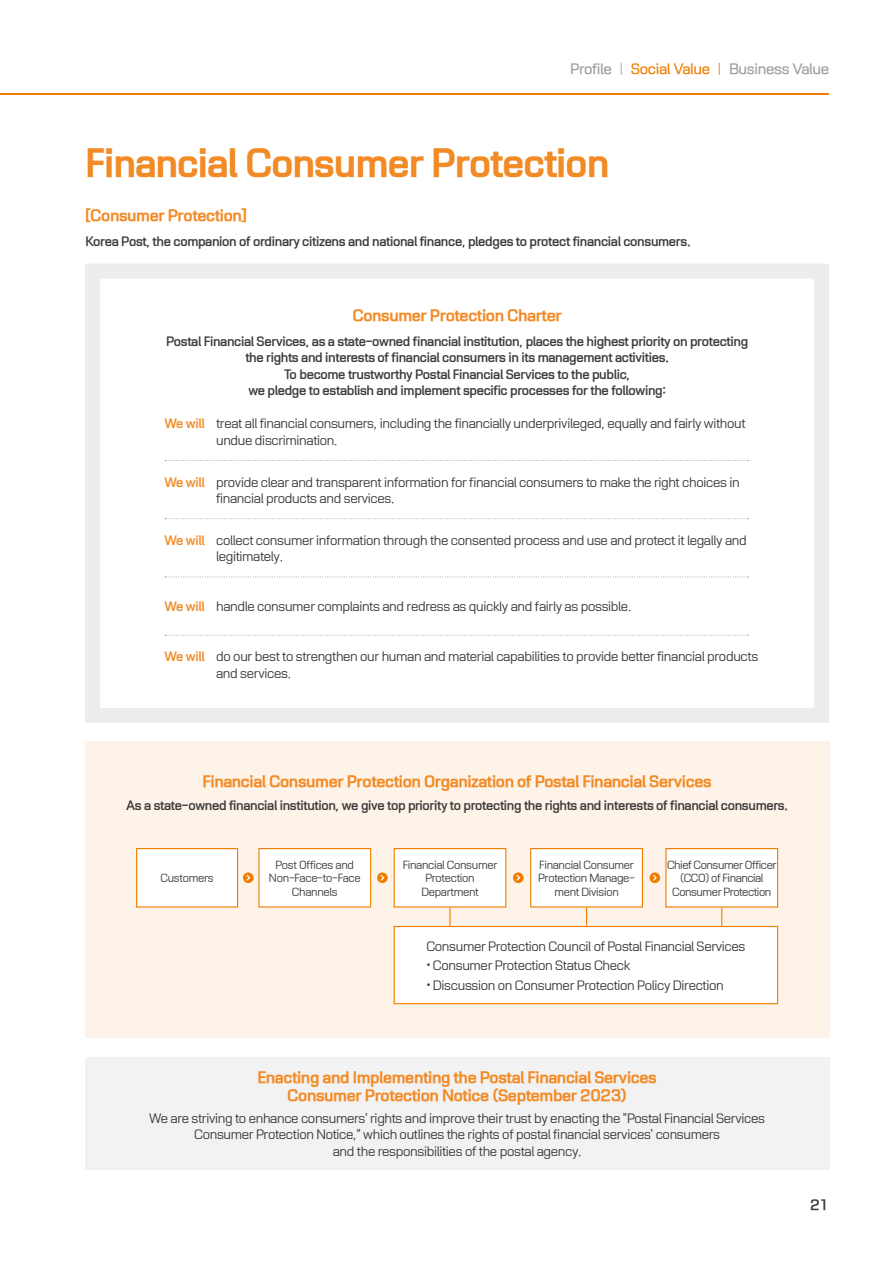
<style>
.page{position:relative;width:893px;height:1263px;background:#fff}
.page>*{position:absolute;margin:0;border:0;box-sizing:border-box;transform-origin:0 0}
.t1{font:36px "Rix Rak Sans PB";letter-spacing:-.025em;color:#f28a25}
.t2{font:15px "Rix Rak Sans PB";letter-spacing:-.025em;color:#f28a25}
.t3{font:13.5px "Rix Rak Sans PM";letter-spacing:-.025em;color:#9d9d9c}
.t4{font:13.5px "Rix Rak Sans PSB";color:#3c3c3b}
.t5{font:12px/16.5px "Rix Rak Sans PR";letter-spacing:-.025em;color:#3c3c3b}
.t6{font:12px "Rix Rak Sans PSB";letter-spacing:-.025em;color:#3c3c3b}
.t7{font:12px "Rix Rak Sans PSB";letter-spacing:-.025em;color:#f28a25}
.t8{font:10.2px/13.5px "Rix Rak Sans PR";letter-spacing:-.025em;color:#3c3c3b;text-align:center}
.s1{font-family:"Rix Rak Sans PL"}
.s2{color:#ef7d00}
.s3{font-family:"Rix Rak Sans PL";color:#ef7d00}
.s4{font-family:"Helvetica"}
</style>
<div class="page">
<hr style="left:0;top:94px;width:829px;height:1px;background:#ef7d00">
<div style="left:85px;top:264px;width:744px;height:459px;background:#fff;border:15px solid #ededed"></div>
<div style="left:85px;top:1057px;width:744px;height:112px;background:#f2f2f2"></div>
<svg style="left:165px;top:460px;width:583px;height:1px"></svg>
<svg style="left:165px;top:518px;width:583px;height:1px"></svg>
<svg style="left:165px;top:577px;width:583px;height:1px"></svg>
<svg style="left:165px;top:635px;width:583px;height:1px"></svg>
<div style="left:85px;top:741px;width:744px;height:297px;background:#fef3e8"></div>
<div style="left:394px;top:926px;width:384px;height:78px;background:#fff;border:1px solid #ef7d00"></div>
<div style="left:258px;top:848px;width:113px;height:59px;background:#fff;border:1px solid #ef7d00"></div>
<div style="left:530px;top:848px;width:113px;height:59px;background:#fff;border:1px solid #ef7d00"></div>
<div style="left:394px;top:848px;width:112px;height:59px;background:#fff;border:1px solid #ef7d00"></div>
<div style="left:665px;top:848px;width:113px;height:59px;background:#fff;border:1px solid #ef7d00"></div>
<svg style="left:449px;top:907px;width:2px;height:19px"></svg>
<svg style="left:586px;top:907px;width:1px;height:19px"></svg>
<svg style="left:721px;top:907px;width:1px;height:19px"></svg>
<div style="left:136px;top:848px;width:102px;height:59px;background:#fff;border:1px solid #ef7d00"></div>
<svg style="left:243px;top:872px;width:11px;height:11px"></svg>
<svg style="left:245px;top:874px;width:6px;height:8px"></svg>
<svg style="left:377px;top:872px;width:11px;height:11px"></svg>
<svg style="left:379px;top:874px;width:6px;height:8px"></svg>
<svg style="left:513px;top:872px;width:11px;height:11px"></svg>
<svg style="left:515px;top:874px;width:6px;height:8px"></svg>
<svg style="left:650px;top:872px;width:10px;height:11px"></svg>
<svg style="left:652px;top:874px;width:6px;height:8px"></svg>
<p class="t3" style="left:570px;top:60px;width:261px">Profile <span class="s1">ㅣ</span> <span class="s2">Social Value</span> <span class="s3">ㅣ</span> Business Value</p>
<p class="t1" style="left:85px;top:140px;width:526px">Financial Consumer Protection</p>
<p class="t2" style="left:85px;top:206px;width:164px">[Consumer Protection]</p>
<p class="t6" style="left:85px;top:233px;width:607px">Korea Post, the companion of ordinary citizens and national finance, pledges to protect financial consumers.</p>
<p class="t2" style="left:352px;top:306px;width:211px">Consumer Protection Charter</p>
<p class="t6" style="left:166px;top:333px;width:584px">Postal Financial Services, as a state-owned financial institution, places the highest priority on protecting</p>
<p class="t6" style="left:245px;top:350px;width:425px">the rights and interests of financial consumers in its management activities.</p>
<p class="t6" style="left:284px;top:366px;width:348px">To become trustworthy Postal Financial Services to the public,</p>
<p class="t6" style="left:248px;top:383px;width:419px">we pledge to establish and implement specific processes for the following:</p>
<p class="t5" style="left:216px;top:416px;width:531px">treat all financial consumers, including the financially underprivileged, equally and fairly without</p>
<p class="t5" style="left:216px;top:432px;width:123px">undue discrimination.</p>
<p class="t7" style="left:164px;top:416px;width:42px">We will</p>
<p class="t7" style="left:164px;top:474px;width:42px">We will</p>
<p class="t5" style="left:216px;top:474px;width:525px">provide clear and transparent information for financial consumers to make the right choices in financial products and services.</p>
<p class="t7" style="left:164px;top:532px;width:42px">We will</p>
<p class="t5" style="left:216px;top:532px;width:532px">collect consumer information through the consented process and use and protect it legally and legitimately.</p>
<p class="t7" style="left:164px;top:598px;width:42px">We will</p>
<p class="t5" style="left:216px;top:598px;width:417px">handle consumer complaints and redress as quickly and fairly as possible.</p>
<p class="t7" style="left:164px;top:649px;width:42px">We will</p>
<p class="t5" style="left:216px;top:649px;width:544px">do our best to strengthen our human and material capabilities to provide better financial products and services.</p>
<p class="t2" style="left:203px;top:772px;width:511px">Financial Consumer Protection Organization of Postal Financial Services</p>
<p class="t6" style="left:126px;top:797px;width:663px">As a state-owned financial institution, we give top priority to protecting the rights and interests of financial consumers.</p>
<p class="t8" style="left:160px;top:872px;width:55px">Customers</p>
<p class="t8" style="left:276px;top:858px;width:80px">Post Offices and</p>
<p class="t8" style="left:269px;top:872px;width:93px">Non-Face-to-Face</p>
<p class="t8" style="left:292px;top:885px;width:47px">Channels</p>
<p class="t8" style="left:403px;top:858px;width:96px">Financial Consumer<br>Protection</p>
<p class="t8" style="left:421px;top:885px;width:59px">Department</p>
<p class="t8" style="left:538px;top:858px;width:98px">Financial Consumer<br>Protection Manage&shy;ment Division</p>
<p class="t8" style="left:667px;top:858px;width:111px">Chief Consumer Officer</p>
<p class="t8" style="left:680px;top:871px;width:85px">(CCO) of Financial</p>
<p class="t8" style="left:672px;top:885px;width:101px">Consumer Protection</p>
<p class="t5" style="left:426px;top:938px;width:321px">Consumer Protection Council of Postal Financial Services</p>
<p class="t5" style="left:426px;top:957px;width:206px"><span class="s4">•</span> Consumer Protection Status Check</p>
<p class="t5" style="left:426px;top:977px;width:299px"><span class="s4">•</span> Discussion on Consumer Protection Policy Direction</p>
<p class="t2" style="left:257px;top:1068px;width:401px">Enacting and Implementing the Postal Financial Services</p>
<p class="t2" style="left:287px;top:1086px;width:341px">Consumer Protection Notice (September 2023)</p>
<p class="t5" style="left:149px;top:1110px;width:617px">We are striving to enhance consumers' rights and improve their trust by enacting the "Postal Financial Services</p>
<p class="t5" style="left:194px;top:1126px;width:527px">Consumer Protection Notice," which outlines the rights of postal financial services' consumers</p>
<p class="t5" style="left:333px;top:1143px;width:250px">and the responsibilities of the postal agency.</p>
<p class="t4" style="left:810px;top:1196px;width:21px">21</p>
</div>
